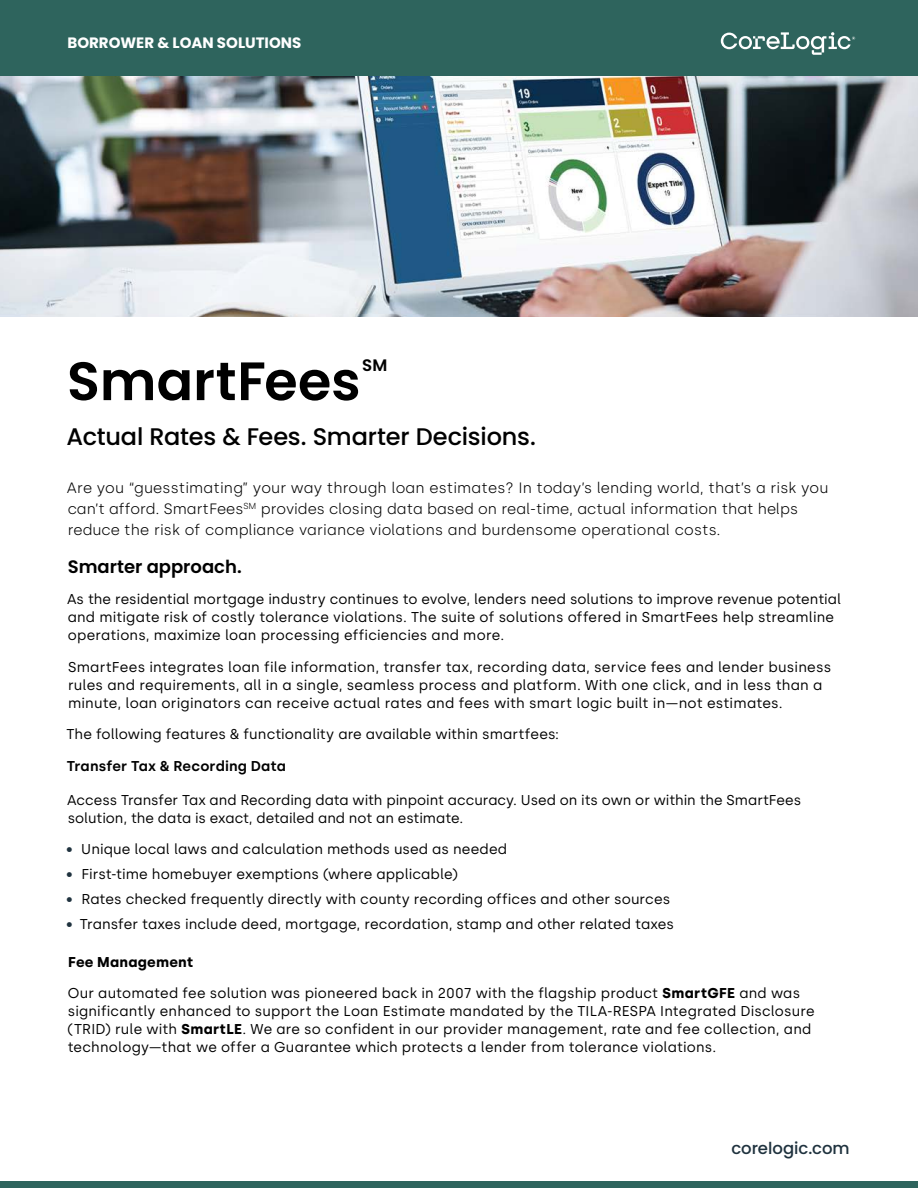
<style>
.page{position:relative;width:918px;height:1188px;background:#fff}
.page>*{position:absolute;margin:0;border:0;box-sizing:border-box;transform-origin:0 0}
.t1{font:600 54px "Poppins";color:#000}
.t2{font:500 24px "Poppins";letter-spacing:-.01em;color:#000}
.t3{font:600 18px "Poppins";color:#000}
.t4{font:600 16.65px "Poppins";color:#000}
.t5{font:500 16.5px "Poppins";color:#1f323e}
.t6{font:300 15px/21px "Silka";letter-spacing:.01em;color:#000}
.t7{font:700 15px "Poppins";color:#fff}
.t8{font:14.25px/18px "Silka";letter-spacing:.01em;color:#000}
.t9{font:600 14.25px "Silka";letter-spacing:.01em;color:#000}
.t10{font:700 14.25px "Silka";letter-spacing:.015em;color:#000}
.s1{color:#1f323e}
.s2{font-weight:700}
</style>
<div class="page">
<img style="left:0;top:76px;width:918px;height:240px">
<div style="left:0;top:1181px;width:918px;height:7px;background:#2e645d"></div>
<div style="left:0;top:0;width:918px;height:76px;background:#2e645d"></div>
<svg style="left:721px;top:32px;width:134px;height:23px"></svg>
<p class="t7" style="left:68px;top:34px;width:235px">BORROWER &amp; LOAN SOLUTIONS</p>
<h1 class="t1" style="left:67px;top:350px;width:295px">SmartFees</h1>
<p class="t4" style="left:362px;top:356px;width:27px">SM</p>
<h2 class="t2" style="left:67px;top:423px;width:471px">Actual Rates &amp; Fees. Smarter Decisions.</h2>
<p class="t6" style="left:67px;top:477px;width:763px">Are you “guesstimating” your way through loan estimates? In today’s lending world, that’s a risk you can’t afford. SmartFees<sup>SM</sup> provides closing data based on real-time, actual information that helps reduce the risk of compliance variance violations and burdensome operational costs.</p>
<p class="t3" style="left:68px;top:556px;width:175px">Smarter approach.</p>
<p class="t8" style="left:67px;top:590px;width:776px">As the residential mortgage industry continues to evolve, lenders need solutions to improve revenue potential and mitigate risk of costly tolerance violations. The suite of solutions offered in SmartFees help streamline operations, maximize loan processing efficiencies and more.</p>
<p class="t8" style="left:68px;top:658px;width:765px">SmartFees integrates loan file information, transfer tax, recording data, service fees and lender business rules and requirements, all in a single, seamless process and platform. With one click, and in less than a minute, loan originators can receive actual rates and fees with smart logic built in—not estimates.</p>
<p class="t8" style="left:66px;top:725px;width:494px">The following features &amp; functionality are available within smartfees:</p>
<p class="t9" style="left:67px;top:757px;width:220px">Transfer Tax &amp; Recording Data</p>
<p class="t8" style="left:67px;top:791px;width:736px">Access Transfer Tax and Recording data with pinpoint accuracy. Used on its own or within the SmartFees solution, the data is exact, detailed and not an estimate.</p>
<p class="t8" style="left:66px;top:840px;width:442px"><span class="s1">•</span> Unique local laws and calculation methods used as needed</p>
<p class="t8" style="left:66px;top:865px;width:393px"><span class="s1">•</span> First-time homebuyer exemptions (where applicable)</p>
<p class="t8" style="left:66px;top:890px;width:605px"><span class="s1">•</span> Rates checked frequently directly with county recording offices and other sources</p>
<p class="t8" style="left:66px;top:915px;width:609px"><span class="s1">•</span> Transfer taxes include deed, mortgage, recordation, stamp and other related taxes</p>
<p class="t10" style="left:68px;top:953px;width:126px">Fee Management</p>
<p class="t8" style="left:68px;top:984px;width:749px">Our automated fee solution was pioneered back in 2007 with the flagship product <span class="s2">SmartGFE</span> and was significantly enhanced to support the Loan Estimate mandated by the TILA-RESPA Integrated Disclosure (TRID) rule with <span class="s2">SmartLE</span>. We are so confident in our provider management, rate and fee collection, and technology—that we offer a Guarantee which protects a lender from tolerance violations.</p>
<p class="t5" style="left:731px;top:1139px;width:120px">corelogic.com</p>
</div>
